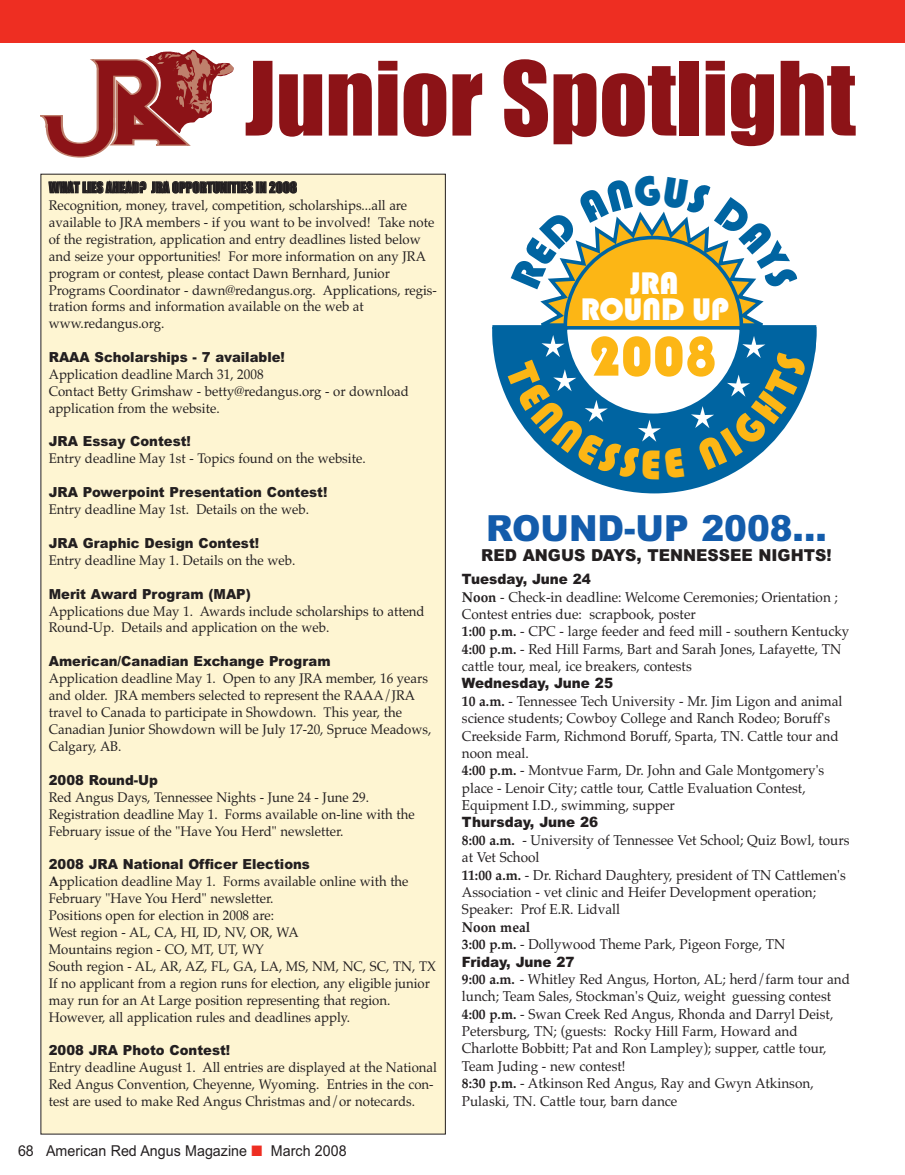
<style>
.page{position:relative;width:905px;height:1175px;background:#fff}
.page>*{position:absolute;margin:0;border:0;box-sizing:border-box;transform-origin:0 0}
.t1{font:94.5px "Impact";color:#8c1317}
.t2{font:57.6px "Bauhaus 93";color:#fcb615}
.t3{font:900 36px "Arial";color:#135cab;scale:.95 1}
.t4{font:32.4px/26.4px "Bauhaus 93";letter-spacing:-.01em;color:#fff;text-align:center}
.t5{font:900 16.5px "Arial";color:#231f20;scale:.95 1}
.t6{font:15px "Arial";color:#231f20;scale:.95 1}
.t7{font:14.25px/17.4px "Palatino";color:#231f20;scale:.95 1}
.t8{font:900 14.25px "Arial";color:#231f20;scale:.95 1}
.t9{font:13.8px/17px "Palatino";color:#231f20;scale:.95 1}
.t10{font:900 13.8px "Arial";color:#231f20;scale:.95 1}
.t11{font:13.8px "Impact";color:#231f20;scale:.95 1}
.s1{font-weight:700}
.s2{color:#ee2e22}
</style>
<div class="page">
<svg style="left:492px;top:325px;width:324px;height:168px"></svg>
<svg style="left:40px;top:50px;width:193px;height:108px"></svg>
<div style="left:0;top:0;width:904px;height:43px;background:#ee2e22"></div>
<div style="left:41px;top:174px;width:404px;height:960px;background:#fef5d2"></div>
<svg style="left:505px;top:211px;width:302px;height:268px"></svg>
<h1 class="t1" style="left:245px;top:48px;width:612px">Junior Spotlight</h1>
<p class="t11" style="left:49px;top:180px;width:262px">WHAT LIES AHEAD? JRA OPPORTUNITIES IN 2008</p>
<p class="t9" style="left:49px;top:197px;width:410px">Recognition, money, travel, competition, scholarships...all are available to JRA members - if you want to be involved! Take note of the registration, application and entry deadlines listed below and seize your opportunities! For more information on any JRA program or contest, please contact Dawn Bernhard, Junior Programs Coordinator - dawn@redangus.org. Applications, regis&shy;tration forms and information available on the web at www.redangus.org.</p>
<p class="t10" style="left:49px;top:349px;width:250px">RAAA Scholarships - 7 available!</p>
<p class="t9" style="left:49px;top:366px;width:380px">Application deadline March 31, 2008<br>Contact Betty Grimshaw - betty@redangus.org - or download application from the website.</p>
<p class="t10" style="left:49px;top:433px;width:151px">JRA Essay Contest!</p>
<p class="t9" style="left:49px;top:450px;width:335px">Entry deadline May 1st - Topics found on the website.</p>
<p class="t10" style="left:49px;top:484px;width:295px">JRA Powerpoint Presentation Contest!</p>
<p class="t9" style="left:49px;top:501px;width:275px">Entry deadline May 1st. Details on the web.</p>
<p class="t10" style="left:49px;top:535px;width:223px">JRA Graphic Design Contest!</p>
<p class="t9" style="left:49px;top:551px;width:261px">Entry deadline May 1. Details on the web.</p>
<p class="t10" style="left:49px;top:586px;width:214px">Merit Award Program (MAP)</p>
<p class="t9" style="left:49px;top:602px;width:397px">Applications due May 1. Awards include scholarships to attend<br>Round-Up. Details and application on the web.</p>
<p class="t10" style="left:49px;top:653px;width:298px">American/Canadian Exchange Program</p>
<p class="t9" style="left:49px;top:670px;width:404px">Application deadline May 1. Open to any JRA member, 16 years and older. JRA members selected to represent the RAAA/JRA travel to Canada to participate in Showdown. This year, the Canadian Junior Showdown will be July 17-20, Spruce Meadows, Calgary, AB.</p>
<p class="t10" style="left:49px;top:772px;width:116px">2008 Round-Up</p>
<p class="t9" style="left:49px;top:788px;width:387px">Red Angus Days, Tennessee Nights - June 24 - June 29.<br>Registration deadline May 1. Forms available on-line with the<br>February issue of the "Have You Herd" newsletter.</p>
<p class="t10" style="left:49px;top:856px;width:276px">2008 JRA National Officer Elections</p>
<p class="t9" style="left:49px;top:873px;width:409px"><span class="s1">A</span>pplication deadline May 1. Forms available online with the February "Have You Herd" newsletter.<br>Positions open for election in 2008 are:<br>West region - AL, CA, HI, ID, NV, OR, WA<br>Mountains region - CO, MT, UT, WY<br>South region - AL, AR, AZ, FL, GA, LA, MS, NM, NC, SC, TN, TX If no applicant from a region runs for election, any eligible junior may run for an At Large position representing that region.<br>However, all application rules and deadlines apply.</p>
<p class="t10" style="left:49px;top:1042px;width:193px">2008 JRA Photo Contest!</p>
<p class="t9" style="left:49px;top:1059px;width:410px">Entry deadline August 1. All entries are displayed at the National<br>Red Angus Convention, Cheyenne, Wyoming. Entries in the con&shy;test are used to make Red Angus Christmas and/or notecards.</p>
<h3 class="t4" style="left:580px;top:270px;width:150px">JRA<br>ROUND UP</h3>
<h2 class="t2" style="left:588px;top:324px;width:130px">2008</h2>
<h3 class="t3" style="left:486px;top:508px;width:360px">ROUND-UP 2008...</h3>
<p class="t5" style="left:481px;top:545px;width:370px">RED ANGUS DAYS, TENNESSEE NIGHTS!</p>
<p class="t8" style="left:462px;top:571px;width:137px">Tuesday, June 24</p>
<p class="t7" style="left:462px;top:588px;width:409px"><span class="s1">Noon</span> - Check-in deadline: Welcome Ceremonies; Orientation ; Contest entries due: scrapbook, poster<br><span class="s1">1:00 p.m.</span> - CPC - large feeder and feed mill - southern Kentucky <span class="s1">4:00 p.m.</span> - Red Hill Farms, Bart and Sarah Jones, Lafayette, TN cattle tour, meal, ice breakers, contests</p>
<p class="t8" style="left:462px;top:675px;width:160px">Wednesday, June 25</p>
<p class="t7" style="left:462px;top:692px;width:402px"><span class="s1">10 a.m.</span> - Tennessee Tech University - Mr. Jim Ligon and animal science students; Cowboy College and Ranch Rodeo; Boruff's Creekside Farm, Richmond Boruff, Sparta, TN. Cattle tour and noon meal.<br><span class="s1">4:00 p.m.</span> - Montvue Farm, Dr. John and Gale Montgomery's place - Lenoir City; cattle tour, Cattle Evaluation Contest, Equipment I.D., swimming, supper</p>
<p class="t8" style="left:462px;top:814px;width:145px">Thursday, June 26</p>
<p class="t7" style="left:462px;top:831px;width:409px"><span class="s1">8:00 a.m.</span> - University of Tennessee Vet School; Quiz Bowl, tours at Vet School<br><span class="s1">11:00 a.m.</span> - Dr. Richard Daughtery, president of TN Cattlemen's Association - vet clinic and Heifer Development operation; Speaker: Prof E.R. Lidvall</p>
<p class="t7" style="left:462px;top:918px;width:342px"><span class="s1">Noon meal<br>3:00 p.m.</span> - Dollywood Theme Park, Pigeon Forge, TN</p>
<p class="t8" style="left:462px;top:953px;width:120px">Friday, June 27</p>
<p class="t7" style="left:462px;top:970px;width:410px"><span class="s1">9:00 a.m.</span> - Whitley Red Angus, Horton, AL; herd/farm tour and lunch; Team Sales, Stockman's Quiz, weight guessing contest <span class="s1">4:00 p.m.</span> - Swan Creek Red Angus, Rhonda and Darryl Deist, Petersburg, TN; (guests: Rocky Hill Farm, Howard and Charlotte Bobbitt; Pat and Ron Lampley); supper, cattle tour, Team Juding - new contest!<br><span class="s1">8:30 p.m.</span> - Atkinson Red Angus, Ray and Gwyn Atkinson, Pulaski, TN. Cattle tour, barn dance</p>
<p class="t6" style="left:18px;top:1142px;width:347px">68 American Red Angus Magazine <span class="s2">■</span> March 2008</p>
</div>
